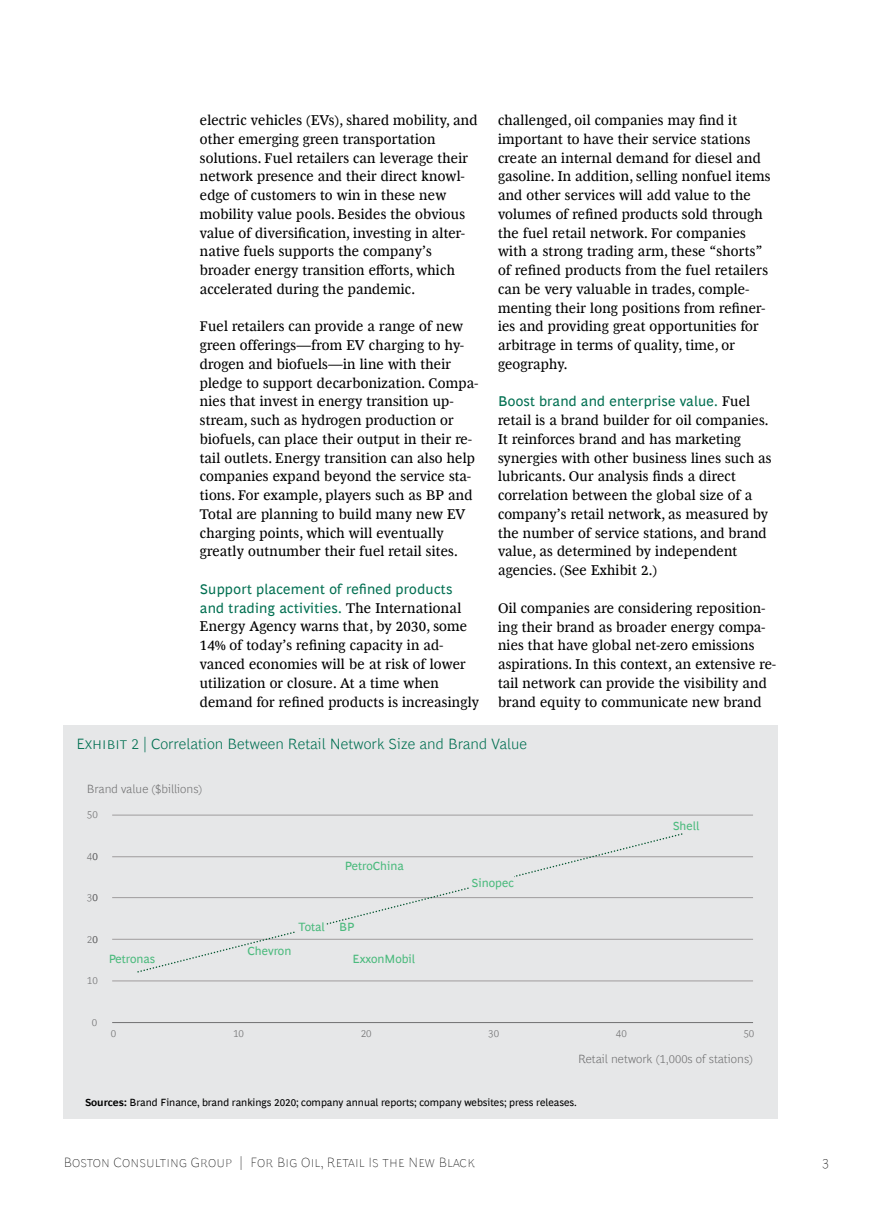
<style>
.page{position:relative;width:893px;height:1212px;background:#fff}
.page>*{position:absolute;margin:0;border:0;box-sizing:border-box;transform-origin:0 0}
.t1{font:300 15px "Henderson BCG Sans";letter-spacing:.005em;color:#006f51}
.t2{font:14.25px/18.8px "Henderson BCG Serif";letter-spacing:.015em;color:#000}
.t3{font:14.25px/18.8px "Henderson BCG Sans";letter-spacing:.02em;color:#006f51}
.t4{font:100 13.5px "Henderson BCG Sans";letter-spacing:.01em;color:#000}
.t5{font:12px "Henderson BCG Sans";color:#4bba7d}
.t6{font:300 12px "Henderson BCG Sans";color:#707071}
.t7{font:10.5px "Henderson BCG Sans";color:#000}
.t8{font:300 10.5px "Henderson BCG Sans";color:#707071}
.s1{font-family:"Henderson BCG Serif";color:#000}
.s2{font-weight:700}
</style>
<div class="page">
<div style="left:64px;top:725px;width:714px;height:394px;background:#e6e7e8"></div>
<hr style="left:112px;top:1022px;width:641px;height:1px;background:#707071">
<hr style="left:112px;top:815px;width:641px;height:1px;background:#9f9c9d">
<hr style="left:112px;top:856px;width:641px;height:1px;background:#9f9c9d">
<hr style="left:112px;top:897px;width:641px;height:1px;background:#9f9c9d">
<hr style="left:112px;top:939px;width:641px;height:1px;background:#9f9c9d">
<hr style="left:112px;top:981px;width:641px;height:1px;background:#9f9c9d">
<svg style="left:136px;top:833px;width:550px;height:140px"></svg>
<div style="left:296px;top:920px;width:30px;height:13px;background:#e6e7e8"></div>
<div style="left:471px;top:875px;width:43px;height:16px;background:#e6e7e8"></div>
<p class="t2" style="left:200px;top:110px;width:279px">electric vehicles (EVs), shared mobility, and other emerging green transportation solutions. Fuel retailers can leverage their network presence and their direct knowl&shy;edge of customers to win in these new mobility value pools. Besides the obvious value of diversification, investing in alter&shy;native fuels supports the company’s broader energy transition efforts, which accelerated during the pandemic.</p>
<p class="t2" style="left:200px;top:316px;width:280px">Fuel retailers can provide a range of new green offerings—from EV charging to hy&shy;drogen and biofuels—in line with their pledge to support decarbonization. Compa&shy;nies that invest in energy transition up&shy;stream, such as hydrogen production or biofuels, can place their output in their re&shy;tail outlets. Energy transition can also help companies expand beyond the service sta&shy;tions. For example, players such as BP and Total are planning to build many new EV charging points, which will eventually greatly outnumber their fuel retail sites.</p>
<p class="t3" style="left:200px;top:578px;width:263px">Support placement of refined products and trading activities. <span class="s1">The International</span></p>
<p class="t2" style="left:200px;top:616px;width:281px">Energy Agency warns that, by 2030, some 14% of today’s refining capacity in ad&shy;vanced economies will be at risk of lower utilization or closure. At a time when demand for refined products is increasingly</p>
<p class="t2" style="left:498px;top:110px;width:274px">challenged, oil companies may find it important to have their service stations create an internal demand for diesel and gasoline. In addition, selling nonfuel items and other services will add value to the volumes of refined products sold through the fuel retail network. For companies with a strong trading arm, these “shorts” of refined products from the fuel retailers can be very valuable in trades, comple&shy;menting their long positions from refiner&shy;ies and providing great opportunities for arbitrage in terms of quality, time, or geography.</p>
<p class="t3" style="left:498px;top:391px;width:254px">Boost brand and enterprise value. <span class="s1">Fuel</span></p>
<p class="t2" style="left:498px;top:410px;width:275px">retail is a brand builder for oil companies.<br>It reinforces brand and has marketing synergies with other business lines such as lubricants. Our analysis finds a direct correlation between the global size of a company’s retail network, as measured by the number of service stations, and brand value, as determined by independent agencies. (See Exhibit 2.)</p>
<p class="t2" style="left:498px;top:597px;width:279px">Oil companies are considering reposition&shy;ing their brand as broader energy compa&shy;nies that have global net-zero emissions aspirations. In this context, an extensive re&shy;tail network can provide the visibility and brand equity to communicate new brand</p>
<p class="t1" style="left:77px;top:733px;width:452px">Exhibit 2 | Correlation Between Retail Network Size and Brand Value</p>
<p class="t6" style="left:87px;top:780px;width:117px">Brand value ($billions)</p>
<p class="t8" style="left:87px;top:807px;width:12px">50</p>
<p class="t8" style="left:87px;top:849px;width:12px">04</p>
<p class="t8" style="left:87px;top:889px;width:12px">03</p>
<p class="t8" style="left:87px;top:931px;width:12px">02</p>
<p class="t8" style="left:87px;top:973px;width:12px">10</p>
<p class="t5" style="left:109px;top:950px;width:48px">Petronas</p>
<p class="t5" style="left:345px;top:857px;width:60px">PetroChina</p>
<p class="t5" style="left:248px;top:942px;width:45px">Chevron</p>
<p class="t5" style="left:299px;top:918px;width:28px">Total</p>
<p class="t5" style="left:339px;top:918px;width:17px">BP</p>
<p class="t5" style="left:352px;top:950px;width:64px">ExxonMobil</p>
<p class="t5" style="left:472px;top:874px;width:44px">Sinopec</p>
<p class="t5" style="left:673px;top:817px;width:28px">Shell</p>
<p class="t8" style="left:92px;top:1014px;width:7px">0</p>
<p class="t8" style="left:111px;top:1026px;width:7px">0</p>
<p class="t8" style="left:233px;top:1026px;width:12px">10</p>
<p class="t8" style="left:361px;top:1026px;width:12px">20</p>
<p class="t8" style="left:488px;top:1026px;width:12px">30</p>
<p class="t8" style="left:616px;top:1026px;width:12px">40</p>
<p class="t8" style="left:743px;top:1026px;width:12px">50</p>
<p class="t6" style="left:578px;top:1050px;width:176px">Retail network (1,000s of stations)</p>
<p class="t7" style="left:85px;top:1095px;width:493px"><span class="s2">Sources:</span> Brand Finance, brand rankings 2020; company annual reports; company websites; press releases.</p>
<p class="t4" style="left:64px;top:1152px;width:413px">Boston Consulting Group | For Big Oil, Retail Is the New Black</p>
<p class="t4" style="left:822px;top:1152px;width:9px">3</p>
</div>
